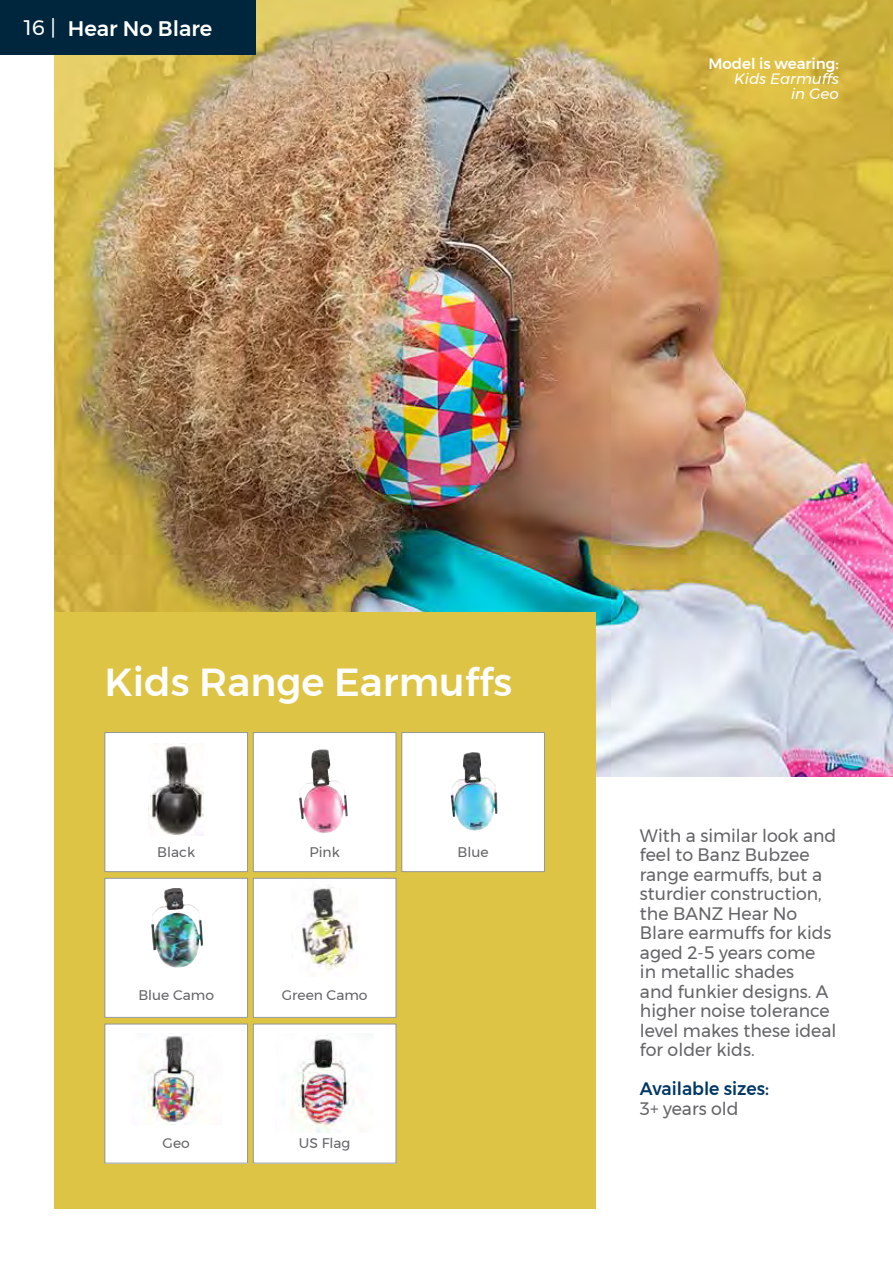
<style>
.page{position:relative;width:893px;height:1263px;background:#fff}
.page>*{position:absolute;margin:0;border:0;box-sizing:border-box;transform-origin:0 0}
.t1{font:500 39px "Montserrat";color:#fff}
.t2{font:500 21px "Montserrat";color:#fff}
.t3{font:18px/19.5px "Montserrat";color:#636466;scale:.96 1}
.t4{font:500 18px "Montserrat";color:#003764;scale:.96 1}
.t5{font:italic 15px/15px "Montserrat";color:#fff;text-align:right}
.t6{font:500 15px "Montserrat";color:#fff}
.t7{font:13.95px "Montserrat";color:#636466}
.s1{font-weight:400}
</style>
<div class="page">
<img style="left:54px;top:0;width:839px;height:776px">
<div style="left:54px;top:612px;width:541px;height:597px;background:#ddc445"></div>
<div style="left:253px;top:732px;width:143px;height:140px;background:#fff"></div>
<img style="left:299px;top:749px;width:21px;height:56px">
<div style="left:253px;top:732px;width:143px;height:140px;border:1px solid #939598"></div>
<div style="left:253px;top:1024px;width:143px;height:139px;background:#fff"></div>
<img style="left:292px;top:1035px;width:62px;height:98px">
<div style="left:253px;top:1024px;width:143px;height:139px;border:1px solid #939598"></div>
<div style="left:253px;top:878px;width:143px;height:139px;background:#fff"></div>
<img style="left:302px;top:885px;width:54px;height:86px">
<div style="left:253px;top:878px;width:143px;height:139px;border:1px solid #939598"></div>
<div style="left:402px;top:732px;width:142px;height:140px;background:#fff"></div>
<img style="left:450px;top:752px;width:48px;height:79px">
<div style="left:402px;top:732px;width:143px;height:140px;border:1px solid #939598"></div>
<div style="left:105px;top:878px;width:143px;height:139px;background:#fff"></div>
<img style="left:151px;top:888px;width:22px;height:62px">
<div style="left:105px;top:878px;width:143px;height:139px;border:1px solid #939598"></div>
<div style="left:105px;top:732px;width:143px;height:140px;background:#fff"></div>
<img style="left:149px;top:743px;width:55px;height:92px">
<div style="left:105px;top:732px;width:143px;height:140px;border:1px solid #939598"></div>
<div style="left:105px;top:1024px;width:143px;height:139px;background:#fff"></div>
<img style="left:143px;top:1036px;width:57px;height:89px">
<div style="left:105px;top:1024px;width:143px;height:139px;border:1px solid #939598"></div>
<div style="left:0;top:0;width:255px;height:55px;background:#00263e"></div>
<p class="t2" style="left:24px;top:12px;width:190px"><span class="s1">16 |</span> Hear No Blare</p>
<p class="t6" style="left:708px;top:52px;width:132px">Model is wearing:</p>
<p class="t5" style="left:734px;top:71px;width:106px">Kids Earmuffs in Geo</p>
<h1 class="t1" style="left:105px;top:651px;width:409px">Kids Range Earmuffs</h1>
<p class="t7" style="left:157px;top:841px;width:39px">Black</p>
<p class="t7" style="left:309px;top:841px;width:32px">Pink</p>
<p class="t7" style="left:458px;top:841px;width:33px">Blue</p>
<p class="t7" style="left:138px;top:984px;width:77px">Blue Camo</p>
<p class="t7" style="left:282px;top:984px;width:87px">Green Camo</p>
<p class="t7" style="left:163px;top:1133px;width:29px">Geo</p>
<p class="t7" style="left:299px;top:1133px;width:53px">US Flag</p>
<p class="t3" style="left:640px;top:825px;width:206px">With a similar look and feel to Banz Bubzee range earmuffs, but a sturdier construction, the BANZ Hear No<br>Blare earmuffs for kids aged 2-5 years come<br>in metallic shades<br>and funkier designs. A higher noise tolerance level makes these ideal for older kids.</p>
<p class="t4" style="left:640px;top:1074px;width:136px">Available sizes:</p>
<p class="t3" style="left:640px;top:1098px;width:104px">3+ years old</p>
</div>
